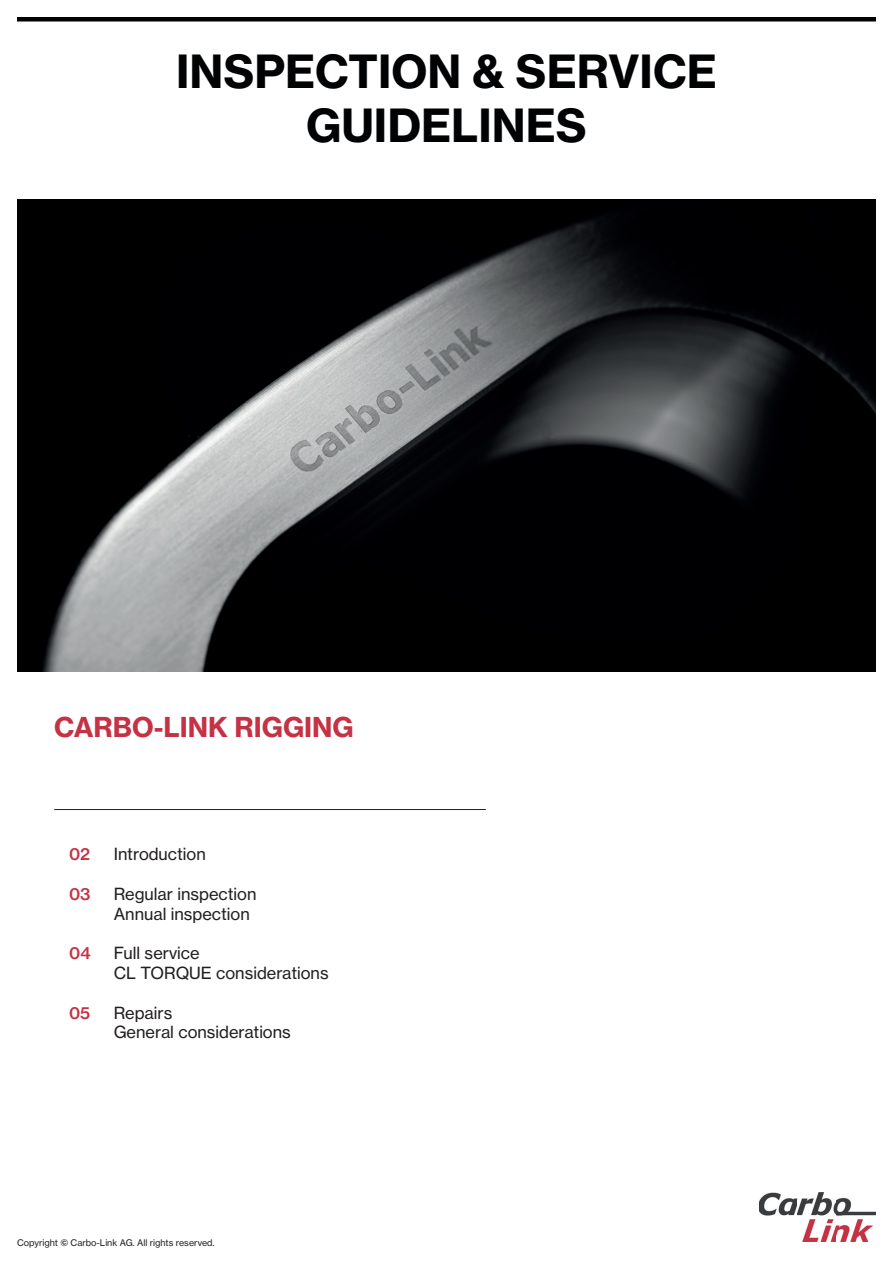
<style>
.page{position:relative;width:893px;height:1263px;background:#fff}
.page>*{position:absolute;margin:0;border:0;box-sizing:border-box;transform-origin:0 0}
.t1{font:45px/54px "N Haas Grotesk TX Pro 75 Bd";color:#010203;text-align:center}
.t2{font:27px "N Haas Grotesk TX Pro 75 Bd";color:#c53245}
.t3{font:16.5px/19.8px "N Haas Grotesk TX Pro 55 Rg";color:#231f20}
.t4{font:16.5px "N Haas Grotesk TX Pro 65 Md";letter-spacing:-.005em;color:#c43245}
.t5{font:9px "N Haas Grotesk TX Pro 55 Rg";color:#231f20}
.s1{font-family:"N Haas Grotesk TX Pro 65 Md"}
</style>
<div class="page">
<img style="left:17px;top:200px;width:859px;height:472px">
<img style="left:759px;top:1193px;width:117px;height:49px">
<hr style="left:54px;top:809px;width:432px;height:1px;background:#231f20">
<div style="left:17px;top:17px;width:859px;height:5px;background:#010203"></div>
<h1 class="t1" style="left:176px;top:45px;width:542px">INSPECTION &amp; SERVICE<br>GUIDELINES</h1>
<h2 class="t2" style="left:54px;top:710px;width:301px">CARBO-LINK RIGGING</h2>
<p class="t4" style="left:69px;top:844px;width:23px">02</p>
<p class="t4" style="left:69px;top:883px;width:23px">03</p>
<p class="t4" style="left:69px;top:943px;width:23px">04</p>
<p class="t4" style="left:69px;top:1002px;width:23px">05</p>
<p class="t3" style="left:114px;top:844px;width:94px">Introduction</p>
<p class="t3" style="left:114px;top:884px;width:144px">Regular inspection<br>Annual inspection</p>
<p class="t3" style="left:114px;top:943px;width:216px">Full service<br>CL TORQUE considerations</p>
<p class="t3" style="left:114px;top:1003px;width:179px">Repairs<br>General considerations</p>
<p class="t5" style="left:17px;top:1237px;width:199px">Copyright <span class="s1">©</span> Carbo-Link AG. All rights reserved.</p>
</div>
